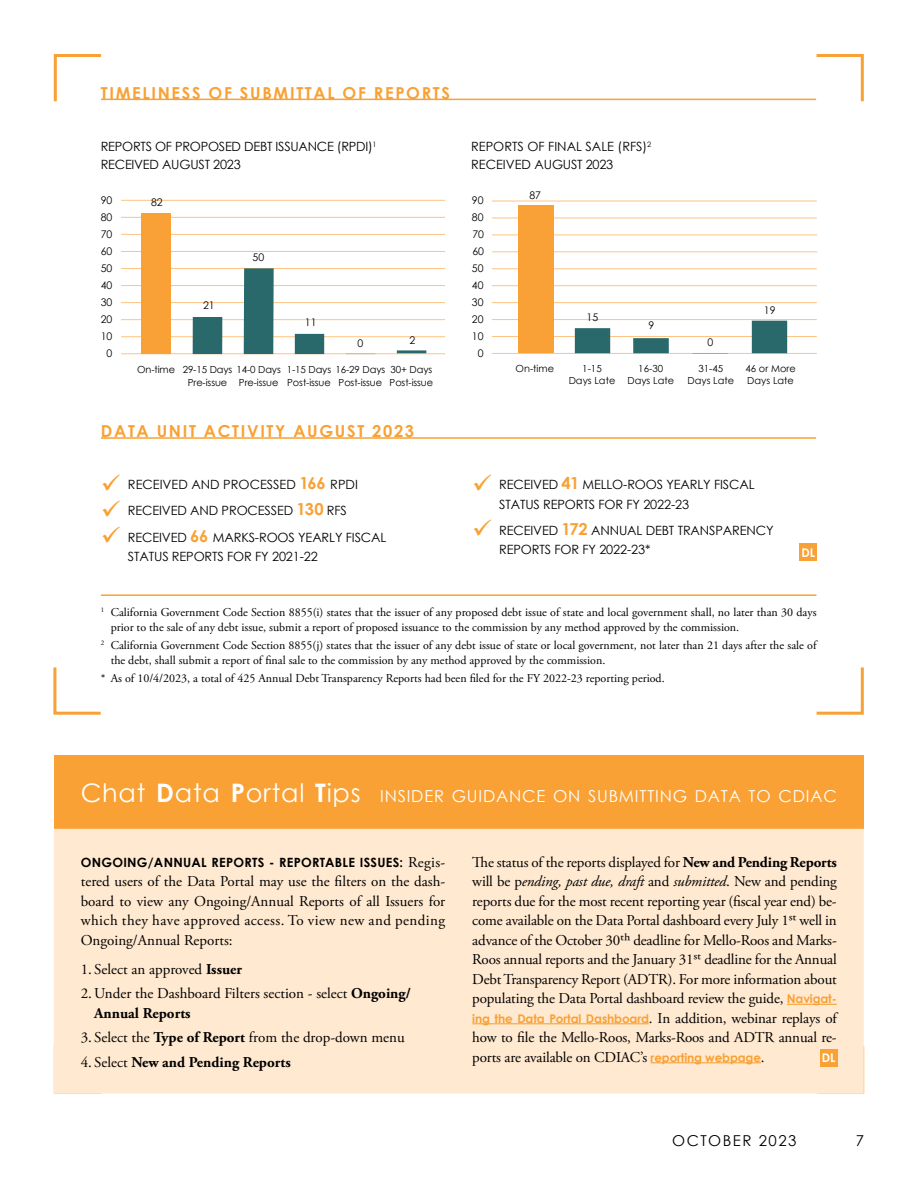
<style>
.page{position:relative;width:918px;height:1188px;background:#fff}
.page>*{position:absolute;margin:0;border:0;box-sizing:border-box;transform-origin:0 0}
.t1{font:16.5px "Century Gothic";letter-spacing:.05em;color:#fff}
.t2{font:700 16.5px "Century Gothic";letter-spacing:.1em;color:#f9a134}
.t3{font:15px/19.5px "Adobe Garamond Pro";color:#000;text-align:justify}
.t4{font:700 15px "Adobe Garamond Pro";color:#000}
.t5{font:15px "Century Gothic";letter-spacing:.1em;color:#000}
.t6{font:12.75px/19.5px "Century Gothic";letter-spacing:-.01em;color:#000}
.t7{font:700 12.75px "Century Gothic";letter-spacing:.02em;color:#000}
.t8{font:12px/14.4px "Adobe Garamond Pro";color:#000}
.t9{font:700 12px "Century Gothic";color:#fff}
.t10{font:10.5px/17px "Century Gothic";color:#000}
.t11{font:9.75px/11.7px "Century Gothic";letter-spacing:-.01em;color:#000;text-align:center}
.s1{color:#f9a134}
.s2{font-weight:700;font-size:16.5px;color:#f9a134}
.s3{font-size:25.5px}
.s4{font-weight:700;font-size:25.5px}
.s5{font-family:"Adobe Garamond Pro";font-weight:400;font-size:15px}
.s6{font-weight:700}
.s7{font-weight:400}
.s8{font-style:italic}
.s9{font-family:"Century Gothic";font-weight:700;font-size:12px;color:#f9a134}
</style>
<div class="page">
<svg style="left:53px;top:54px;width:51px;height:48px"></svg>
<svg style="left:864px;top:1046px;width:1px;height:48px"></svg>
<svg style="left:814px;top:54px;width:50px;height:48px"></svg>
<svg style="left:53px;top:1046px;width:1px;height:48px"></svg>
<svg style="left:816px;top:667px;width:48px;height:48px"></svg>
<svg style="left:53px;top:667px;width:48px;height:48px"></svg>
<div style="left:54px;top:756px;width:810px;height:73px;background:#f9a134"></div>
<div style="left:54px;top:829px;width:810px;height:265px;background:#ffe9d0"></div>
<hr style="left:787px;top:1004px;width:50px;height:1px;background:#f9a134">
<hr style="left:472px;top:1023px;width:177px;height:1px;background:#f9a134">
<hr style="left:651px;top:1062px;width:110px;height:1px;background:#f9a134">
<div style="left:820px;top:1049px;width:18px;height:17px;background:#f9a134"></div>
<hr style="left:101px;top:99px;width:715px;height:1px;background:#f9a134">
<hr style="left:101px;top:594px;width:715px;height:2px;background:#f9a134">
<hr style="left:101px;top:437px;width:715px;height:2px;background:#f9a134">
<hr style="left:121px;top:200px;width:324px;height:1px;background:#fdc483">
<hr style="left:121px;top:353px;width:324px;height:1px;background:#fdc483">
<hr style="left:121px;top:234px;width:324px;height:1px;background:#fdc483">
<hr style="left:121px;top:302px;width:324px;height:1px;background:#fdc483">
<hr style="left:121px;top:268px;width:324px;height:1px;background:#fdc483">
<hr style="left:121px;top:217px;width:324px;height:1px;background:#fdc483">
<hr style="left:121px;top:251px;width:324px;height:1px;background:#fdc483">
<hr style="left:121px;top:285px;width:324px;height:1px;background:#fdc483">
<hr style="left:121px;top:319px;width:324px;height:1px;background:#fdc483">
<hr style="left:121px;top:336px;width:324px;height:1px;background:#fdc483">
<div style="left:142px;top:213px;width:29px;height:141px;background:#f9a136"></div>
<svg style="left:193px;top:268px;width:81px;height:86px"></svg>
<svg style="left:295px;top:334px;width:131px;height:20px"></svg>
<hr style="left:492px;top:353px;width:325px;height:1px;background:#fdc483">
<hr style="left:492px;top:201px;width:325px;height:1px;background:#fdc483">
<hr style="left:492px;top:319px;width:325px;height:1px;background:#fdc483">
<hr style="left:492px;top:302px;width:325px;height:1px;background:#fdc483">
<hr style="left:492px;top:336px;width:325px;height:1px;background:#fdc483">
<hr style="left:492px;top:235px;width:325px;height:1px;background:#fdc483">
<hr style="left:492px;top:268px;width:325px;height:1px;background:#fdc483">
<hr style="left:492px;top:218px;width:325px;height:1px;background:#fdc483">
<hr style="left:492px;top:251px;width:325px;height:1px;background:#fdc483">
<hr style="left:492px;top:285px;width:325px;height:1px;background:#fdc483">
<svg style="left:575px;top:321px;width:212px;height:33px"></svg>
<div style="left:518px;top:206px;width:35px;height:147px;background:#f9a136"></div>
<div style="left:800px;top:543px;width:17px;height:18px;background:#f9a134"></div>
<p class="t2" style="left:101px;top:80px;width:351px">TIMELINESS OF SUBMITTAL OF REPORTS</p>
<p class="t6" style="left:101px;top:138px;width:277px;line-height:18px">REPORTS OF PROPOSED DEBT ISSUANCE (RPDI)<sup>1<br></sup>RECEIVED AUGUST 2023</p>
<p class="t6" style="left:471px;top:138px;width:182px;line-height:18px">REPORTS OF FINAL SALE (RFS)<sup>2<br></sup>RECEIVED AUGUST 2023</p>
<p class="t10" style="left:101px;top:192px;width:13px">90</p>
<p class="t10" style="left:101px;top:209px;width:13px">80</p>
<p class="t10" style="left:101px;top:243px;width:13px">60</p>
<p class="t10" style="left:101px;top:277px;width:13px">40</p>
<p class="t10" style="left:101px;top:311px;width:13px">20<br>10</p>
<p class="t10" style="left:101px;top:226px;width:13px">70</p>
<p class="t10" style="left:101px;top:260px;width:13px">50</p>
<p class="t10" style="left:101px;top:294px;width:13px">30</p>
<p class="t10" style="left:107px;top:345px;width:7px">0</p>
<p class="t10" style="left:151px;top:193px;width:13px">82</p>
<p class="t10" style="left:203px;top:297px;width:13px">21</p>
<p class="t10" style="left:253px;top:248px;width:13px">50</p>
<p class="t10" style="left:305px;top:314px;width:13px">11</p>
<p class="t10" style="left:358px;top:335px;width:7px">0</p>
<p class="t10" style="left:410px;top:332px;width:7px">2</p>
<p class="t10" style="left:472px;top:192px;width:13px">90</p>
<p class="t10" style="left:472px;top:226px;width:13px">70</p>
<p class="t10" style="left:472px;top:260px;width:13px">50</p>
<p class="t10" style="left:472px;top:209px;width:13px">80</p>
<p class="t10" style="left:472px;top:243px;width:13px">60</p>
<p class="t10" style="left:472px;top:277px;width:13px">40</p>
<p class="t10" style="left:472px;top:311px;width:13px">20</p>
<p class="t10" style="left:472px;top:294px;width:13px">30</p>
<p class="t10" style="left:472px;top:328px;width:13px">10</p>
<p class="t10" style="left:478px;top:345px;width:7px">0</p>
<p class="t10" style="left:529px;top:186px;width:13px">87</p>
<p class="t10" style="left:587px;top:308px;width:13px">15</p>
<p class="t10" style="left:649px;top:317px;width:7px">9</p>
<p class="t10" style="left:708px;top:334px;width:7px">0</p>
<p class="t10" style="left:764px;top:301px;width:13px">19</p>
<p class="t11" style="left:137px;top:363px;width:145px;line-height:12.3px">On-time 29-15 Days 14-0 Days<br>Pre-issue</p>
<p class="t11" style="left:287px;top:363px;width:100px;line-height:12.3px;text-align:left">1-15 Days 16-29 Days<br>Post-issue</p>
<p class="t11" style="left:390px;top:363px;width:45px;line-height:12.3px;text-align:left">30+ Days<br>Post-issue</p>
<p class="t11" style="left:239px;top:376px;width:41px">Pre-issue</p>
<p class="t11" style="left:339px;top:376px;width:45px">Post-issue</p>
<p class="t2" style="left:101px;top:419px;width:315px">DATA UNIT ACTIVITY AUGUST 2023</p>
<p class="t6" style="left:101px;top:474px;width:259px"><span class="s1">✓</span> RECEIVED AND PROCESSED <span class="s2">166</span> RPDI</p>
<p class="t6" style="left:101px;top:501px;width:247px"><span class="s1">✓</span> RECEIVED AND PROCESSED <span class="s2">130</span> RFS</p>
<p class="t6" style="left:128px;top:527px;width:260px;text-indent:-27px"><span class="s1">✓</span> RECEIVED <span class="s2">66</span> MARKS-ROOS YEARLY FISCAL<br>STATUS REPORTS FOR FY 2021-22</p>
<p class="t11" style="left:516px;top:363px;width:40px">On-time</p>
<p class="t11" style="left:569px;top:363px;width:48px">1-15<br>Days Late</p>
<p class="t11" style="left:627px;top:363px;width:48px">16-30<br>Days Late</p>
<p class="t11" style="left:687px;top:363px;width:48px">31-45<br>Days Late</p>
<p class="t11" style="left:746px;top:363px;width:52px;text-align:left">46 or More<br>Days Late</p>
<p class="t6" style="left:499px;top:474px;width:257px;text-indent:-27px"><span class="s1">✓</span> RECEIVED <span class="s2">41</span> MELLO-ROOS YEARLY FISCAL<br>STATUS REPORTS FOR FY 2022-23</p>
<p class="t6" style="left:499px;top:520px;width:276px;text-indent:-27px"><span class="s1">✓</span> RECEIVED <span class="s2">172</span> ANNUAL DEBT TRANSPARENCY<br>REPORTS FOR FY 2022-23*</p>
<p class="t9" style="left:802px;top:543px;width:15px">DL</p>
<p class="t8" style="left:111px;top:606px;width:707px;text-indent:-10px"><sup>1</sup> California Government Code Section 8855(i) states that the issuer of any proposed debt issue of state and local government shall, no later than 30 days prior to the sale of any debt issue, submit a report of proposed issuance to the commission by any method approved by the commission.</p>
<p class="t8" style="left:111px;top:639px;width:707px;text-indent:-10px"><sup>2</sup> California Government Code Section 8855(j) states that the issuer of any debt issue of state or local government, not later than 21 days after the sale of the debt, shall submit a report of final sale to the commission by any method approved by the commission.</p>
<p class="t8" style="left:101px;top:672px;width:565px">* As of 10/4/2023, a total of 425 Annual Debt Transparency Reports had been filed for the FY 2022-23 reporting period.</p>
<p class="t1" style="left:81px;top:784px;width:758px"><span class="s3">Chat</span> <span class="s4">D</span><span class="s3">ata</span> <span class="s4">P</span><span class="s3">ortal</span> <span class="s4">T</span><span class="s3">ips</span> INSIDER GUIDANCE ON SUBMITTING DATA TO CDIAC</p>
<p class="t7" style="left:81px;top:852px;width:366px">ONGOING/ANNUAL REPORTS - REPORTABLE ISSUES: <span class="s5">Regis-</span></p>
<p class="t3" style="left:81px;top:872px;width:366px">tered users of the Data Portal may use the filters on the dash&shy;board to view any Ongoing/Annual Reports of all Issuers for which they have approved access. To view new and pending Ongoing/Annual Reports:</p>
<p class="t3" style="left:81px;top:960px;width:163px">1. Select an approved <span class="s6">Issuer</span></p>
<p class="t3" style="left:94px;top:984px;width:318px;text-indent:-14px">2. Under the Dashboard Filters section - select <span class="s6">Ongoing/<br>Annual Reports</span></p>
<p class="t3" style="left:81px;top:1028px;width:326px">3. Select the <span class="s6">Type of Report</span> from the drop-down menu</p>
<p class="t4" style="left:81px;top:1053px;width:211px"><span class="s7">4. Select</span> New and Pending Reports</p>
<p class="t3" style="left:472px;top:853px;width:366px">The status of the reports displayed for <span class="s6">New and Pending Reports </span>will be p<span class="s8">ending, past due, draft</span> and <span class="s8">submitted</span>. New and pending reports due for the most recent reporting year (fiscal year end) be&shy;come available on the Data Portal dashboard every July 1st well in advance of the October 30th deadline for Mello-Roos and Marks-Roos annual reports and the January 31st deadline for the Annual Debt Transparency Report (ADTR). For more information about populating the Data Portal dashboard review the guide, <span class="s9">Navigat&shy;ing the Data Portal Dashboard</span>. In addition, webinar replays of how to file the Mello-Roos, Marks-Roos and ADTR annual re&shy;ports are available on CDIAC’s <span class="s9">reporting webpage</span>.</p>
<p class="t9" style="left:822px;top:1049px;width:15px">DL</p>
<p class="t5" style="left:672px;top:1130px;width:126px">OCTOBER 2023</p>
<p class="t5" style="left:856px;top:1130px;width:10px">7</p>
</div>
